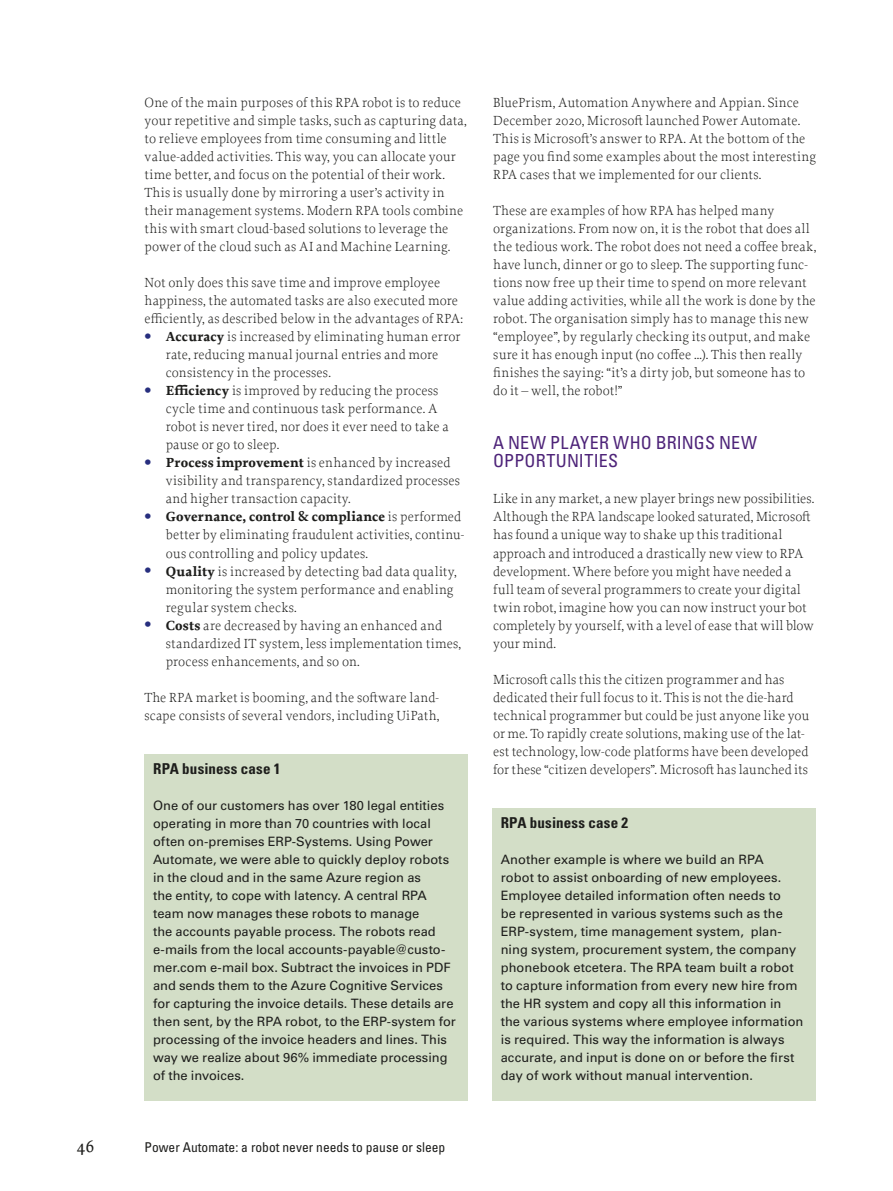
<style>
.page{position:relative;width:893px;height:1191px;background:#fff}
.page>*{position:absolute;margin:0;border:0;box-sizing:border-box;transform-origin:0 0}
.Kop1{font:condensed 18px/18px "Univers LT Std";letter-spacing:.01em;color:#4e2479}
.t1{font:500 18px "Proforma";color:#1d1d1b}
.Uitgelicht-Kader-Kop{font:700 condensed 15px "Univers LT Std";letter-spacing:.01em;color:#1d1d1b}
.Alinea-eerste{font:300 13.8px/18px "Proforma";letter-spacing:.01em;color:#1d1d1b}
.Alinea{font:300 13.8px/18px "Proforma";letter-spacing:.005em;color:#1d1d1b}
.t2{font:condensed 13.5px "Univers LT Std";color:#1d1d1b}
.Uitgelicht-Kader-Ali{font:12.9px/18px "Univers LT Std";color:#1d1d1b}
.s1{font-family:"Rockwell";font-weight:700;font-size:18px;color:#272e7e}
.s2{font-weight:700}
</style>
<div class="page">
<div style="left:145px;top:754px;width:323px;height:40px;background:#d3dec7"></div>
<div style="left:145px;top:791px;width:323px;height:309px;background:#d3dec7"></div>
<div style="left:492px;top:808px;width:323px;height:40px;background:#d3dec7"></div>
<div style="left:492px;top:845px;width:323px;height:255px;background:#d3dec7"></div>
<p class="Alinea" style="left:145px;top:94px;width:324px">One of the main purposes of this RPA robot is to reduce your repetitive and simple tasks, such as capturing data, to relieve employees from time consuming and little value-added activities. This way, you can allocate your time better, and focus on the potential of their work.<br>This is usually done by mirroring a user’s activity in their management systems. Modern RPA tools combine this with smart cloud-based solutions to leverage the power of the cloud such as AI and Machine Learning.</p>
<p class="Alinea" style="left:145px;top:274px;width:320px">Not only does this save time and improve employee happiness, the automated tasks are also executed more efficiently, as described below in the advantages of RPA:</p>
<p class="Alinea-eerste" style="left:166px;top:328px;width:296px;text-indent:-21px"><span class="s1">•</span> <span class="s2">Accuracy</span> is increased by eliminating human error rate, reducing manual journal entries and more consistency in the processes.</p>
<p class="Alinea-eerste" style="left:166px;top:382px;width:284px;text-indent:-21px"><span class="s1">•</span> <span class="s2">Efficiency</span> is improved by reducing the process cycle time and continuous task performance. A robot is never tired, nor does it ever need to take a pause or go to sleep.</p>
<p class="Alinea-eerste" style="left:166px;top:454px;width:296px;text-indent:-21px"><span class="s1">•</span> <span class="s2">Process improvement</span> is enhanced by increased visibility and transparency, standardized processes and higher transaction capacity.</p>
<p class="Alinea-eerste" style="left:166px;top:508px;width:300px;text-indent:-21px"><span class="s1">•</span> <span class="s2">Governance, control &amp; compliance</span> is performed better by eliminating fraudulent activities, continu&shy;ous controlling and policy updates.</p>
<p class="Alinea-eerste" style="left:166px;top:562px;width:292px;text-indent:-21px"><span class="s1">•</span> <span class="s2">Quality</span> is increased by detecting bad data quality, monitoring the system performance and enabling regular system checks.</p>
<p class="Alinea-eerste" style="left:166px;top:616px;width:297px;text-indent:-21px"><span class="s1">•</span> <span class="s2">Costs</span> are decreased by having an enhanced and standardized IT system, less implementation times, process enhancements, and so on.</p>
<p class="Alinea-eerste" style="left:145px;top:688px;width:296px">The RPA market is booming, and the software land&shy;scape consists of several vendors, including UiPath,</p>
<p class="Alinea-eerste" style="left:493px;top:94px;width:324px">BluePrism, Automation Anywhere and Appian. Since December 2020, Microsoft launched Power Automate.<br>This is Microsoft’s answer to RPA. At the bottom of the page you find some examples about the most interesting RPA cases that we implemented for our clients.</p>
<p class="Alinea-eerste" style="left:493px;top:202px;width:325px">These are examples of how RPA has helped many organizations. From now on, it is the robot that does all the tedious work. The robot does not need a coffee break, have lunch, dinner or go to sleep. The supporting func&shy;tions now free up their time to spend on more relevant value adding activities, while all the work is done by the robot. The organisation simply has to manage this new “employee”, by regularly checking its output, and make sure it has enough input (no coffee …). This then really finishes the saying: “it’s a dirty job, but someone has to do it – well, the robot!”</p>
<p class="Kop1" style="left:493px;top:434px;width:265px">A NEW PLAYER WHO BRINGS NEW<br>OPPORTUNITIES</p>
<p class="Alinea-eerste" style="left:493px;top:490px;width:323px">Like in any market, a new player brings new possibilities.<br>Although the RPA landscape looked saturated, Microsoft has found a unique way to shake up this traditional approach and introduced a drastically new view to RPA development. Where before you might have needed a full team of several programmers to create your digital twin robot, imagine how you can now instruct your bot completely by yourself, with a level of ease that will blow your mind.</p>
<p class="Alinea" style="left:493px;top:670px;width:317px">Microsoft calls this the citizen programmer and has dedicated their full focus to it. This is not the die-hard technical programmer but could be just anyone like you or me. To rapidly create solutions, making use of the lat&shy;est technology, low-code platforms have been developed</p>
<p class="Uitgelicht-Kader-Kop" style="left:153px;top:759px;width:129px">RPA business case 1</p>
<p class="Alinea" style="left:493px;top:760px;width:316px">for these “citizen developers”. Microsoft has launched its</p>
<p class="Uitgelicht-Kader-Ali" style="left:153px;top:796px;width:304px">One of our customers has over 180 legal entities operating in more than 70 countries with local often on-premises ERP-Systems. Using Power Automate, we were able to quickly deploy robots in the cloud and in the same Azure region as<br>the entity, to cope with latency. A central RPA team now manages these robots to manage<br>the accounts payable process. The robots read e-mails from the local accounts-payable@custo&shy;mer.com e-mail box. Subtract the invoices in PDF and sends them to the Azure Cognitive Services for capturing the invoice details. These details are then sent, by the RPA robot, to the ERP-system for processing of the invoice headers and lines. This way we realize about 96% immediate processing of the invoices.</p>
<p class="Uitgelicht-Kader-Kop" style="left:501px;top:813px;width:129px">RPA business case 2</p>
<p class="Uitgelicht-Kader-Ali" style="left:501px;top:850px;width:304px">Another example is where we build an RPA<br>robot to assist onboarding of new employees.<br>Employee detailed information often needs to<br>be represented in various systems such as the ERP-system, time management system, plan&shy;ning system, procurement system, the company phonebook etcetera. The RPA team built a robot to capture information from every new hire from the HR system and copy all this information in the various systems where employee information is required. This way the information is always accurate, and input is done on or before the first day of work without manual intervention.</p>
<h1 class="t1" style="left:77px;top:1134px;width:19px">46</h1>
<p class="t2" style="left:145px;top:1138px;width:302px">Power Automate: a robot never needs to pause or sleep</p>
</div>
